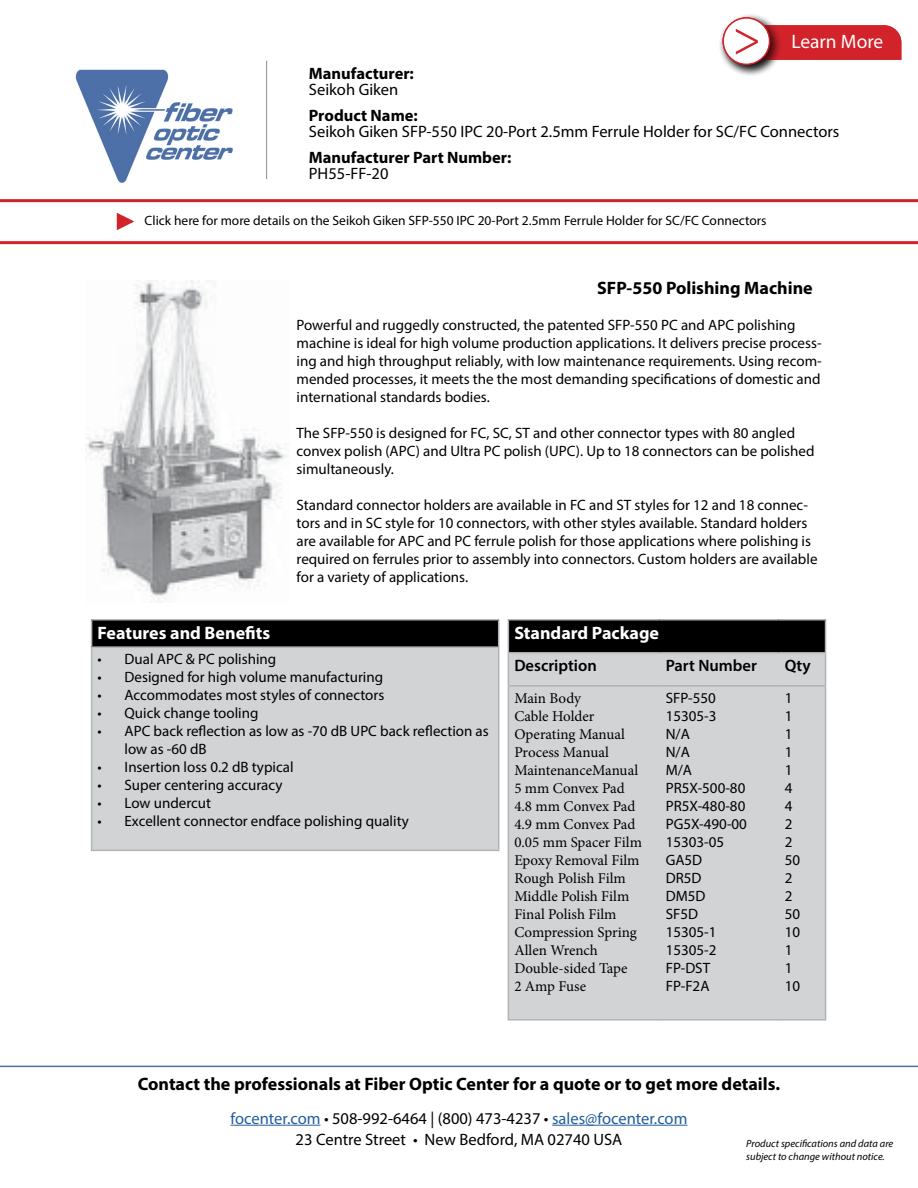
<style>
.page{position:relative;width:918px;height:1188px;background:#fff}
.page>*{position:absolute;margin:0;border:0;box-sizing:border-box;transform-origin:0 0}
.t1{font:51px "Minion Pro";color:#d2232a}
.t2{font:19.5px "Myriad Pro";color:#fff}
.t3{font:700 18px "Myriad Pro";color:#000}
.t4{font:700 18px "Myriad Pro";color:#fff}
.t5{font:16.5px/16.5px "Myriad Pro";color:#000}
.t6{font:16.5px "Myriad Pro";color:#215e9e}
.t7{font:700 16.5px/16.5px "Myriad Pro";color:#000}
.t8{font:600 16.5px "Myriad Pro";color:#000}
.t9{font:15px/18px "Myriad Pro";color:#000}
.t10{font:15px "Minion Pro";color:#000}
.t11{font:13.5px "Myriad Pro";color:#000}
.t12{font:italic 10.5px "Myriad Pro";color:#000}
.s1{font-weight:400}
.s2{font-weight:700}
.s3{color:#000}
</style>
<div class="page">
<hr style="left:231px;top:1125px;width:90px;height:1px;background:#215e9e">
<hr style="left:552px;top:1125px;width:135px;height:1px;background:#215e9e">
<hr style="left:0;top:1066px;width:918px;height:1px;background:#4f70a8">
<img style="left:75px;top:69px;width:158px;height:114px">
<hr style="left:266px;top:61px;width:1px;height:118px;background:#8a8c8e">
<hr style="left:0;top:241px;width:918px;height:3px;background:#d2232a">
<svg style="left:117px;top:213px;width:17px;height:17px"></svg>
<div style="left:783px;top:25px;width:118px;height:35px;background:#d2232a"></div>
<div style="left:718px;top:13px;width:65px;height:64px;background:#000;opacity:.75"></div>
<div style="left:723px;top:18px;width:47px;height:46px;background:#fff;border-radius:50%"></div>
<div style="left:723px;top:17px;width:47px;height:48px;border:1px solid #d2232a;border-radius:50%"></div>
<hr style="left:0;top:199px;width:918px;height:3px;background:#d2232a">
<img style="left:85px;top:281px;width:202px;height:322px">
<div style="left:508px;top:620px;width:318px;height:33px;background:#000"></div>
<div style="left:509px;top:654px;width:316px;height:365px;background:#d1d3d4"></div>
<hr style="left:508px;top:687px;width:1px;height:332px;background:#b1b4b6">
<hr style="left:825px;top:687px;width:1px;height:332px;background:#b1b4b6">
<hr style="left:660px;top:1019px;width:119px;height:2px;background:#b1b4b6">
<hr style="left:779px;top:1019px;width:47px;height:2px;background:#b1b4b6">
<hr style="left:508px;top:621px;width:1px;height:31px;background:#b1b4b6">
<hr style="left:825px;top:621px;width:1px;height:31px;background:#b1b4b6">
<hr style="left:508px;top:654px;width:1px;height:31px;background:#b1b4b6">
<hr style="left:825px;top:654px;width:1px;height:31px;background:#b1b4b6">
<hr style="left:660px;top:685px;width:119px;height:2px;background:#b1b4b6">
<hr style="left:779px;top:685px;width:47px;height:2px;background:#b1b4b6">
<hr style="left:508px;top:619px;width:152px;height:2px;background:#b1b4b6">
<hr style="left:660px;top:619px;width:119px;height:2px;background:#b1b4b6">
<hr style="left:779px;top:619px;width:47px;height:2px;background:#b1b4b6">
<hr style="left:660px;top:652px;width:119px;height:2px;background:#b1b4b6">
<hr style="left:779px;top:652px;width:47px;height:2px;background:#b1b4b6">
<hr style="left:508px;top:652px;width:152px;height:2px;background:#b1b4b6">
<hr style="left:508px;top:685px;width:152px;height:2px;background:#b1b4b6">
<hr style="left:508px;top:1019px;width:152px;height:2px;background:#b1b4b6">
<div style="left:92px;top:620px;width:407px;height:27px;background:#000"></div>
<div style="left:92px;top:647px;width:407px;height:203px;background:#d1d3d4"></div>
<hr style="left:91px;top:648px;width:1px;height:202px;background:#b1b4b6">
<hr style="left:498px;top:648px;width:1px;height:202px;background:#b1b4b6">
<hr style="left:91px;top:850px;width:408px;height:1px;background:#b1b4b6">
<hr style="left:91px;top:619px;width:408px;height:2px;background:#b1b4b6">
<svg style="left:91px;top:621px;width:1px;height:25px"></svg>
<svg style="left:498px;top:621px;width:1px;height:25px"></svg>
<hr style="left:91px;top:646px;width:408px;height:2px;background:#b1b4b6">
<p class="t1" style="left:733px;top:4px;width:30px">&gt;</p>
<p class="t2" style="left:791px;top:30px;width:93px">Learn More</p>
<p class="t7" style="left:309px;top:64px;width:107px">Manufacturer:<br><span class="s1">Seikoh Giken</span></p>
<p class="t5" style="left:309px;top:107px;width:532px"><span class="s2">Product Name:<br></span>Seikoh Giken SFP-550 IPC 20-Port 2.5mm Ferrule Holder for SC/FC Connectors</p>
<p class="t7" style="left:309px;top:148px;width:204px">Manufacturer Part Number:</p>
<p class="t5" style="left:309px;top:165px;width:81px">PH55-FF-20</p>
<p class="t11" style="left:145px;top:212px;width:623px">Click here for more details on the Seikoh Giken SFP-550 IPC 20-Port 2.5mm Ferrule Holder for SC/FC Connectors</p>
<p class="t3" style="left:597px;top:276px;width:217px">SFP-550 Polishing Machine</p>
<p class="t9" style="left:297px;top:316px;width:527px">Powerful and ruggedly constructed, the patented SFP-550 PC and APC polishing machine is ideal for high volume production applications. It delivers precise process&shy;ing and high throughput reliably, with low maintenance requirements. Using recom&shy;mended processes, it meets the the most demanding specifications of domestic and international standards bodies.</p>
<p class="t9" style="left:297px;top:424px;width:519px">The SFP-550 is designed for FC, SC, ST and other connector types with 80 angled convex polish (APC) and Ultra PC polish (UPC). Up to 18 connectors can be polished simultaneously.</p>
<p class="t9" style="left:297px;top:496px;width:522px">Standard connector holders are available in FC and ST styles for 12 and 18 connec&shy;tors and in SC style for 10 connectors, with other styles available. Standard holders are available for APC and PC ferrule polish for those applications where polishing is required on ferrules prior to assembly into connectors. Custom holders are available for a variety of applications.</p>
<p class="t4" style="left:98px;top:621px;width:174px">Features and Benefits</p>
<p class="t9" style="left:98px;top:650px;width:180px">• Dual APC &amp; PC polishing</p>
<p class="t9" style="left:98px;top:668px;width:287px">• Designed for high volume manufacturing</p>
<p class="t9" style="left:98px;top:686px;width:288px">• Accommodates most styles of connectors</p>
<p class="t9" style="left:98px;top:704px;width:162px">• Quick change tooling</p>
<p class="t9" style="left:125px;top:722px;width:366px;text-indent:-27px">• APC back reflection as low as -70 dB UPC back reflection as low as -60 dB</p>
<p class="t9" style="left:98px;top:758px;width:197px">• Insertion loss 0.2 dB typical</p>
<p class="t9" style="left:98px;top:776px;width:186px">• Super centering accuracy</p>
<p class="t9" style="left:98px;top:794px;width:115px">• Low undercut</p>
<p class="t9" style="left:98px;top:812px;width:313px">• Excellent connector endface polishing quality</p>
<p class="t4" style="left:514px;top:621px;width:146px">Standard Package</p>
<p class="t8" style="left:514px;top:655px;width:84px">Description</p>
<p class="t8" style="left:666px;top:655px;width:93px">Part Number</p>
<p class="t8" style="left:785px;top:655px;width:28px">Qty</p>
<p class="t10" style="left:514px;top:688px;width:68px">Main Body</p>
<p class="t10" style="left:514px;top:706px;width:81px">Cable Holder</p>
<p class="t10" style="left:514px;top:724px;width:112px">Operating Manual</p>
<p class="t10" style="left:514px;top:742px;width:96px">Process Manual</p>
<p class="t10" style="left:514px;top:760px;width:125px">MaintenanceManual</p>
<p class="t10" style="left:514px;top:778px;width:112px">5 mm Convex Pad</p>
<p class="t10" style="left:514px;top:796px;width:123px">4.8 mm Convex Pad</p>
<p class="t10" style="left:514px;top:814px;width:123px">4.9 mm Convex Pad</p>
<p class="t10" style="left:514px;top:832px;width:129px">0.05 mm Spacer Film</p>
<p class="t10" style="left:514px;top:850px;width:127px">Epoxy Removal Film</p>
<p class="t10" style="left:514px;top:868px;width:113px">Rough Polish Film</p>
<p class="t10" style="left:514px;top:886px;width:117px">Middle Polish Film</p>
<p class="t10" style="left:514px;top:904px;width:104px">Final Polish Film</p>
<p class="t10" style="left:514px;top:922px;width:124px">Compression Spring</p>
<p class="t10" style="left:514px;top:940px;width:85px">Allen Wrench</p>
<p class="t10" style="left:514px;top:958px;width:115px">Double-sided Tape</p>
<p class="t10" style="left:514px;top:976px;width:73px">2 Amp Fuse</p>
<p class="t9" style="left:666px;top:689px;width:52px">SFP-550</p>
<p class="t9" style="left:666px;top:707px;width:52px">15305-3</p>
<p class="t9" style="left:666px;top:725px;width:26px">N/A</p>
<p class="t9" style="left:666px;top:743px;width:26px">N/A</p>
<p class="t9" style="left:666px;top:761px;width:28px">M/A</p>
<p class="t9" style="left:666px;top:779px;width:81px">PR5X-500-80</p>
<p class="t9" style="left:666px;top:797px;width:81px">PR5X-480-80</p>
<p class="t9" style="left:666px;top:815px;width:83px">PG5X-490-00</p>
<p class="t9" style="left:666px;top:833px;width:60px">15303-05</p>
<p class="t9" style="left:666px;top:851px;width:38px">GA5D</p>
<p class="t9" style="left:666px;top:869px;width:37px">DR5D</p>
<p class="t9" style="left:666px;top:887px;width:41px">DM5D</p>
<p class="t9" style="left:666px;top:905px;width:34px">SF5D</p>
<p class="t9" style="left:666px;top:923px;width:52px">15305-1</p>
<p class="t9" style="left:666px;top:941px;width:52px">15305-2</p>
<p class="t9" style="left:666px;top:959px;width:46px">FP-DST</p>
<p class="t9" style="left:666px;top:977px;width:45px">FP-F2A</p>
<p class="t9" style="left:785px;top:689px;width:9px">1</p>
<p class="t9" style="left:785px;top:707px;width:9px">1</p>
<p class="t9" style="left:785px;top:725px;width:9px">1</p>
<p class="t9" style="left:785px;top:743px;width:9px">1</p>
<p class="t9" style="left:785px;top:761px;width:9px">1</p>
<p class="t9" style="left:785px;top:779px;width:9px">4</p>
<p class="t9" style="left:785px;top:797px;width:9px">4</p>
<p class="t9" style="left:785px;top:815px;width:9px">2</p>
<p class="t9" style="left:785px;top:833px;width:9px">2</p>
<p class="t9" style="left:785px;top:851px;width:17px">50</p>
<p class="t9" style="left:785px;top:869px;width:9px">2</p>
<p class="t9" style="left:785px;top:887px;width:9px">2</p>
<p class="t9" style="left:785px;top:905px;width:17px">50</p>
<p class="t9" style="left:785px;top:923px;width:17px">10</p>
<p class="t9" style="left:785px;top:941px;width:9px">1</p>
<p class="t9" style="left:785px;top:959px;width:9px">1</p>
<p class="t9" style="left:785px;top:977px;width:17px">10</p>
<p class="t3" style="left:138px;top:1072px;width:644px">Contact the professionals at Fiber Optic Center for a quote or to get more details.</p>
<p class="t6" style="left:231px;top:1108px;width:458px">focenter.com <span class="s3">• 508-992-6464 | (800) 473-4237 •</span> sales@focenter.com</p>
<p class="t5" style="left:296px;top:1131px;width:328px">23 Centre Street • New Bedford, MA 02740 USA</p>
<p class="t12" style="left:746px;top:1137px;width:149px">Product specifications and data are</p>
<p class="t12" style="left:746px;top:1150px;width:140px">subject to change without notice.</p>
</div>
